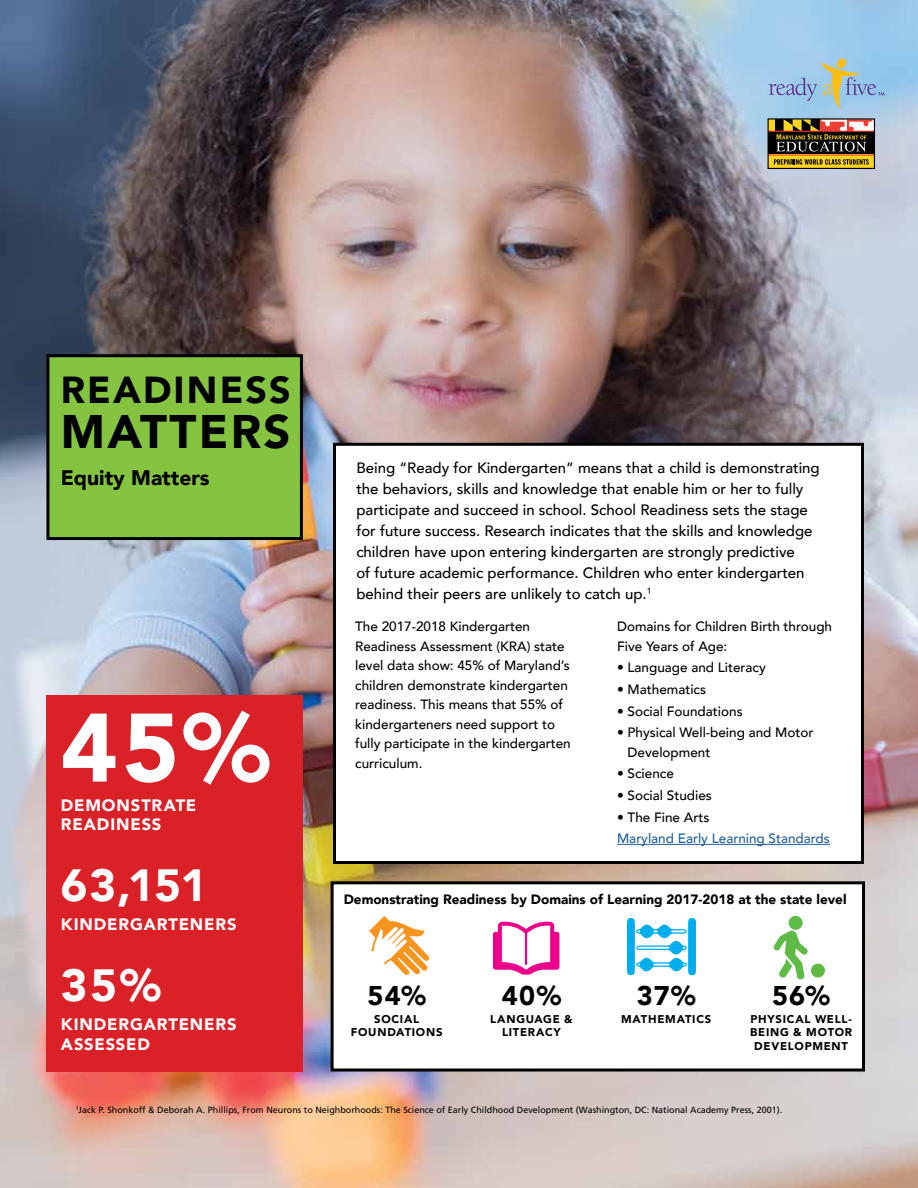
<style>
.page{position:relative;width:918px;height:1188px;background:#fff}
.page>*{position:absolute;margin:0;border:0;box-sizing:border-box;transform-origin:0 0}
.t1{font:900 96px "Avenir";color:#fff}
.t2{font:900 46.95px "Avenir";letter-spacing:.05em;color:#000}
.t3{font:900 45px "Avenir";letter-spacing:.02em;color:#fff}
.t4{font:900 37.5px "Avenir";letter-spacing:.055em;color:#000}
.t5{font:900 27px "Avenir";letter-spacing:.045em;color:#000}
.t6{font:900 21px "Avenir";color:#000}
.t7{font:900 16.5px/19.5px "Avenir";letter-spacing:.055em;color:#fff}
.t8{font:500 15px/21px "Avenir";color:#000}
.t9{font:500 13.5px/19.5px "Avenir";color:#000}
.t10{font:900 13.5px "Avenir";color:#000}
.t11{font:500 13.5px "Avenir";color:#215e9e}
.t12{font:900 11.25px/13.5px "Avenir";letter-spacing:.065em;color:#000;text-align:center}
.t13{font:9px "Frutiger";color:#000}
</style>
<div class="page">
<img style="left:0;top:0;width:918px;height:1188px">
<div style="left:331px;top:881px;width:534px;height:191px;background:#fff;border:3px solid #000"></div>
<div style="left:333px;top:443px;width:531px;height:421px;background:#fff;border:3px solid #000"></div>
<svg style="left:769px;top:58px;width:115px;height:51px"></svg>
<div style="left:775px;top:119px;width:9px;height:12px;background:#000"></div>
<div style="left:768px;top:119px;width:7px;height:12px;background:#ffd520"></div>
<div style="left:768px;top:131px;width:106px;height:24px;background:#000"></div>
<div style="left:768px;top:155px;width:106px;height:13px;background:#ffd520"></div>
<svg style="left:774px;top:159px;width:95px;height:6px"></svg>
<hr style="left:768px;top:155px;width:106px;height:1px;background:#ef3e33">
<hr style="left:768px;top:131px;width:106px;height:1px;background:#ef3e33">
<div style="left:768px;top:118px;width:107px;height:51px;border:1px solid #000"></div>
<svg style="left:776px;top:119px;width:97px;height:33px"></svg>
<hr style="left:617px;top:844px;width:213px;height:1px;background:#215e9e">
<svg style="left:369px;top:916px;width:60px;height:59px"></svg>
<svg style="left:773px;top:915px;width:52px;height:64px"></svg>
<svg style="left:627px;top:918px;width:69px;height:57px"></svg>
<svg style="left:493px;top:922px;width:66px;height:53px"></svg>
<div style="left:46px;top:695px;width:257px;height:376px;background:#da2128"></div>
<div style="left:48px;top:356px;width:253px;height:183px;background:#85c441"></div>
<div style="left:46px;top:354px;width:257px;height:186px;border:3px solid #000"></div>
<h3 class="t4" style="left:61px;top:357px;width:231px">READINESS</h3>
<h2 class="t2" style="left:61px;top:392px;width:231px">MATTERS</h2>
<h3 class="t6" style="left:61px;top:459px;width:150px">Equity Matters</h3>
<h1 class="t1" style="left:61px;top:666px;width:211px">45%</h1>
<p class="t7" style="left:61px;top:795px;width:137px">DEMONSTRATE<br>READINESS</p>
<h3 class="t3" style="left:61px;top:847px;width:148px">63,151</h3>
<p class="t7" style="left:61px;top:914px;width:177px">KINDERGARTENERS</p>
<h3 class="t3" style="left:61px;top:947px;width:102px">35%</h3>
<p class="t7" style="left:61px;top:1014px;width:177px">KINDERGARTENERS<br>ASSESSED</p>
<p class="t8" style="left:356px;top:457px;width:465px">Being “Ready for Kindergarten” means that a child is demonstrating the behaviors, skills and knowledge that enable him or her to fully participate and succeed in school. School Readiness sets the stage for future success. Research indicates that the skills and knowledge children have upon entering kindergarten are strongly predictive<br>of future academic performance. Children who enter kindergarten behind their peers are unlikely to catch up.<sup>1</sup></p>
<p class="t9" style="left:355px;top:616px;width:217px">The 2017-2018 Kindergarten<br>Readiness Assessment (KRA) state level data show: 45% of Maryland’s children demonstrate kindergarten readiness. This means that 55% of kindergarteners need support to fully participate in the kindergarten curriculum.</p>
<p class="t9" style="left:617px;top:616px;width:217px">Domains for Children Birth through<br>Five Years of Age:</p>
<p class="t9" style="left:617px;top:657px;width:150px">• Language and Literacy</p>
<p class="t9" style="left:617px;top:679px;width:90px">• Mathematics</p>
<p class="t9" style="left:617px;top:700px;width:127px">• Social Foundations</p>
<p class="t9" style="left:628px;top:722px;width:187px;text-indent:-11px">• Physical Well-being and Motor<br>Development</p>
<p class="t9" style="left:617px;top:763px;width:58px">• Science</p>
<p class="t9" style="left:617px;top:785px;width:96px">• Social Studies</p>
<p class="t9" style="left:617px;top:806px;width:94px">• The Fine Arts</p>
<p class="t11" style="left:617px;top:827px;width:214px">Maryland Early Learning Standards</p>
<p class="t10" style="left:344px;top:887px;width:504px">Demonstrating Readiness by Domains of Learning 2017-2018 at the state level</p>
<h3 class="t5" style="left:368px;top:972px;width:60px">54%</h3>
<p class="t12" style="left:351px;top:1012px;width:93px">SOCIAL<br>FOUNDATIONS</p>
<h3 class="t5" style="left:502px;top:972px;width:61px">40%</h3>
<p class="t12" style="left:490px;top:1012px;width:84px">LANGUAGE &amp;<br>LITERACY</p>
<h3 class="t5" style="left:637px;top:972px;width:60px">37%</h3>
<p class="t12" style="left:621px;top:1012px;width:92px">MATHEMATICS</p>
<h3 class="t5" style="left:772px;top:972px;width:60px">56%</h3>
<p class="t12" style="left:750px;top:1012px;width:104px">PHYSICAL WELL-<br>BEING &amp; MOTOR<br>DEVELOPMENT</p>
<p class="t13" style="left:76px;top:1104px;width:708px"><sup>1</sup>Jack P. Shonkoff &amp; Deborah A. Phillips, From Neurons to Neighborhoods: The Science of Early Childhood Development (Washington, DC: National Academy Press, 2001).</p>
</div>
